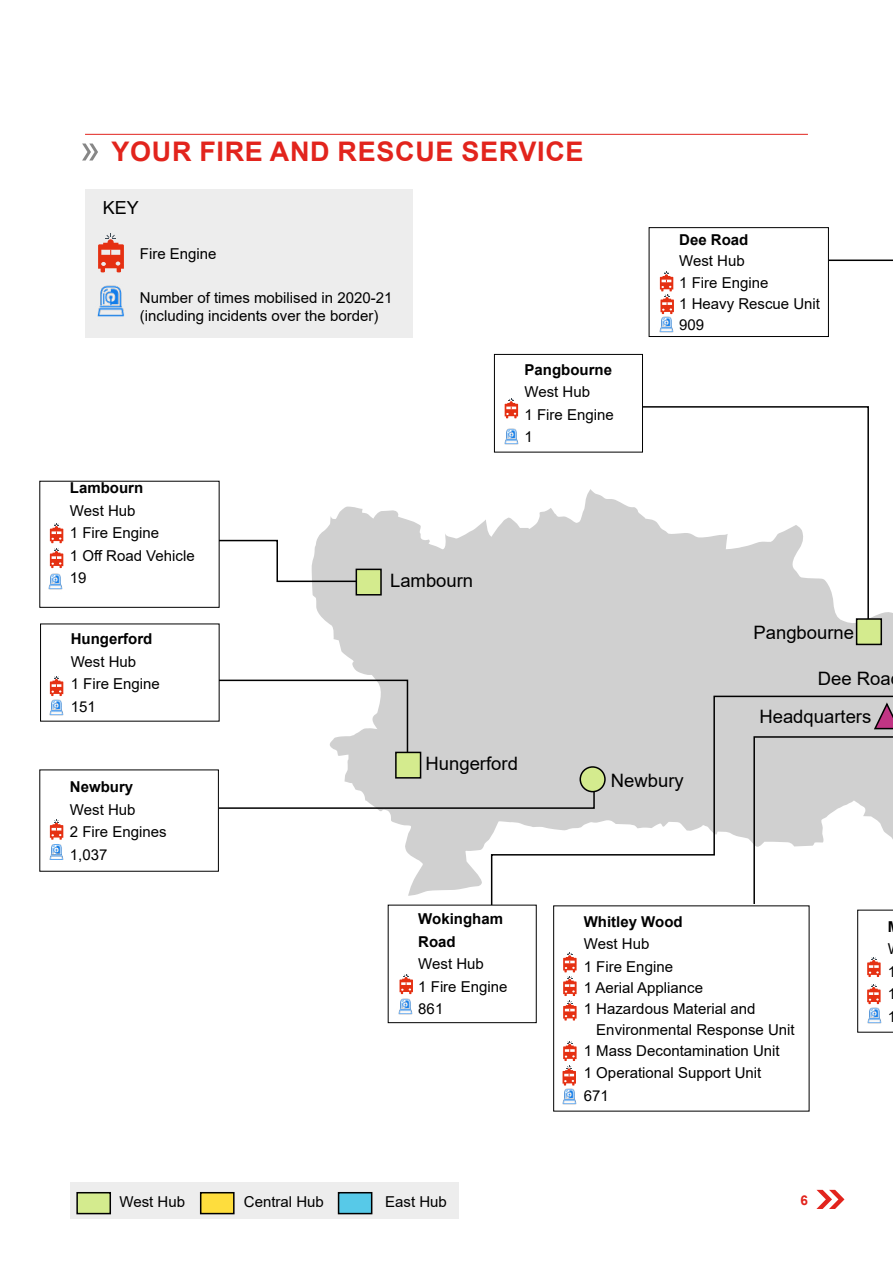
<style>
.page{position:relative;width:893px;height:1263px;background:#fff}
.page>*{position:absolute;margin:0;border:0;box-sizing:border-box;transform-origin:0 0}
.Heading_level_1{font:700 27px "Arial";letter-spacing:.025em;color:#e2241d}
.Bullets{font:18.45px "Arial";color:#000}
.t1{font:18px "Arial";color:#000}
.Copy{font:15px/22.5px "Arial";color:#000}
.Copy-2{font:700 15px/22.5px "Arial";color:#000}
.t2{font:700 13.5px "Arial";color:#e2241d}
.s1{font-weight:700}
</style>
<div class="page">
<svg style="left:816px;top:1190px;width:28px;height:19px"></svg>
<hr style="left:85px;top:134px;width:723px;height:1px;background:#e2241d">
<svg style="left:312px;top:489px;width:581px;height:407px;fill:#d0d0d0"></svg>
<svg style="left:82px;top:143px;width:16px;height:18px"></svg>
<svg style="left:220px;top:539px;width:150px;height:44px"></svg>
<svg style="left:216px;top:679px;width:193px;height:88px"></svg>
<svg style="left:219px;top:778px;width:271px;height:32px"></svg>
<svg style="left:641px;top:406px;width:165px;height:232px"></svg>
<svg style="left:806px;top:259px;width:87px;height:420px"></svg>
<svg style="left:490px;top:695px;width:403px;height:210px"></svg>
<div style="left:580px;top:767px;width:25px;height:25px;background:#d4eb8e;border-radius:50%"></div>
<div style="left:579px;top:766px;width:27px;height:26px;border:2px solid #000;border-radius:50%"></div>
<div style="left:356px;top:569px;width:25px;height:26px;background:#d4eb8e"></div>
<div style="left:356px;top:569px;width:26px;height:26px;border:2px solid #000"></div>
<div style="left:396px;top:752px;width:25px;height:26px;background:#d4eb8e"></div>
<div style="left:395px;top:752px;width:26px;height:26px;border:2px solid #000"></div>
<div style="left:857px;top:619px;width:24px;height:25px;background:#d4eb8e"></div>
<div style="left:856px;top:618px;width:26px;height:27px;border:2px solid #000"></div>
<div style="left:70px;top:1182px;width:388px;height:36px;background:#ededed"></div>
<div style="left:86px;top:189px;width:327px;height:149px;background:#ededed"></div>
<div style="left:494px;top:354px;width:149px;height:98px;border:1px solid #000"></div>
<div style="left:649px;top:228px;width:179px;height:108px;background:#fff"></div>
<div style="left:649px;top:227px;width:180px;height:110px;border:1px solid #000"></div>
<img style="left:97px;top:285px;width:27px;height:32px">
<img style="left:562px;top:1085px;width:15px;height:20px">
<div style="left:339px;top:1193px;width:33px;height:20px;background:#57c9e8"></div>
<div style="left:338px;top:1192px;width:34px;height:22px;border:2px solid #000"></div>
<div style="left:201px;top:1193px;width:33px;height:20px;background:#fedd3d"></div>
<div style="left:200px;top:1192px;width:35px;height:22px;border:2px solid #000"></div>
<div style="left:77px;top:1193px;width:33px;height:20px;background:#d4eb8e"></div>
<div style="left:76px;top:1192px;width:35px;height:22px;border:2px solid #000"></div>
<img style="left:504px;top:428px;width:15px;height:17px">
<img style="left:655px;top:314px;width:23px;height:22px">
<svg style="left:563px;top:952px;width:14px;height:68px"></svg>
<svg style="left:562px;top:1041px;width:15px;height:44px"></svg>
<img style="left:48px;top:573px;width:15px;height:17px">
<div style="left:41px;top:624px;width:178px;height:97px;background:#fff"></div>
<img style="left:49px;top:696px;width:15px;height:20px">
<svg style="left:50px;top:676px;width:13px;height:20px"></svg>
<img style="left:49px;top:844px;width:15px;height:16px">
<svg style="left:50px;top:819px;width:13px;height:21px"></svg>
<svg style="left:50px;top:523px;width:13px;height:45px"></svg>
<svg style="left:98px;top:233px;width:26px;height:39px"></svg>
<svg style="left:505px;top:398px;width:13px;height:20px"></svg>
<div style="left:388px;top:905px;width:149px;height:118px;border:1px solid #000"></div>
<img style="left:398px;top:998px;width:15px;height:17px">
<svg style="left:399px;top:974px;width:14px;height:20px"></svg>
<svg style="left:660px;top:271px;width:14px;height:43px"></svg>
<svg style="left:753px;top:702px;width:140px;height:330px"></svg>
<h1 class="Heading_level_1" style="left:111px;top:132px;width:474px">YOUR FIRE AND RESCUE SERVICE</h1>
<p class="t1" style="left:103px;top:195px;width:38px">KEY</p>
<p class="Copy" style="left:140px;top:242px;width:78px">Fire Engine</p>
<p class="Copy" style="left:140px;top:289px;width:254px;line-height:18px">Number of times mobilised in 2020-21 (including incidents over the border)</p>
<p class="Copy" style="left:525px;top:358px;width:91px"><span class="s1">Pangbourne<br></span>West Hub<br>1 Fire Engine</p>
<p class="Copy" style="left:525px;top:426px;width:10px">1</p>
<p class="Copy-2" style="left:679px;top:228px;width:71px">Dee Road</p>
<p class="Copy" style="left:679px;top:249px;width:67px">West Hub</p>
<p class="Copy" style="left:679px;top:272px;width:91px">1 Fire Engine</p>
<p class="Copy" style="left:679px;top:293px;width:142px">1 Heavy Rescue Unit</p>
<p class="Copy" style="left:679px;top:314px;width:27px">909</p>
<p class="Copy-2" style="left:70px;top:477px;width:75px">Lambourn</p>
<p class="Copy" style="left:70px;top:499px;width:67px">West Hub</p>
<p class="Copy" style="left:70px;top:522px;width:91px">1 Fire Engine</p>
<p class="Copy" style="left:70px;top:544px;width:126px">1 Off Road Vehicle<br>19</p>
<p class="Copy-2" style="left:71px;top:628px;width:83px">Hungerford</p>
<p class="Copy" style="left:71px;top:650px;width:67px">West Hub</p>
<p class="Copy" style="left:71px;top:673px;width:91px">1 Fire Engine<br>151</p>
<p class="Copy-2" style="left:70px;top:776px;width:65px">Newbury</p>
<p class="Copy" style="left:70px;top:798px;width:67px">West Hub</p>
<p class="Copy" style="left:70px;top:821px;width:98px">2 Fire Engines<br>1,037</p>
<p class="Bullets" style="left:390px;top:568px;width:85px">Lambourn</p>
<p class="Bullets" style="left:426px;top:751px;width:94px">Hungerford</p>
<p class="Bullets" style="left:611px;top:768px;width:74px">Newbury</p>
<p class="Bullets" style="left:753px;top:619px;width:102px">Pangbourne</p>
<p class="Bullets" style="left:818px;top:666px;width:74px">Dee Roa</p>
<p class="Bullets" style="left:759px;top:704px;width:113px">Headquarters</p>
<p class="Copy-2" style="left:418px;top:908px;width:86px">Wokingham<br>Road</p>
<p class="Copy" style="left:418px;top:953px;width:67px">West Hub</p>
<p class="Copy" style="left:418px;top:975px;width:91px">1 Fire Engine<br>861</p>
<p class="Copy-2" style="left:584px;top:910px;width:100px">Whitley Wood</p>
<p class="Copy" style="left:584px;top:933px;width:67px">West Hub</p>
<p class="Copy" style="left:584px;top:955px;width:91px">1 Fire Engine</p>
<p class="Copy" style="left:584px;top:976px;width:121px">1 Aerial Appliance</p>
<p class="Copy" style="left:596px;top:998px;width:200px;line-height:21px;text-indent:-13px">1 Hazardous Material and<br>Environmental Response Unit</p>
<p class="Copy" style="left:584px;top:1039px;width:197px">1 Mass Decontamination Unit</p>
<p class="Copy" style="left:584px;top:1062px;width:179px">1 Operational Support Unit<br>671</p>
<p class="Copy" style="left:888px;top:960px;width:10px">1</p>
<p class="Copy" style="left:888px;top:982px;width:10px">1<br>1</p>
<p class="Copy" style="left:119px;top:1190px;width:67px">West Hub</p>
<p class="Copy" style="left:244px;top:1190px;width:82px">Central Hub</p>
<p class="Copy" style="left:385px;top:1190px;width:63px">East Hub</p>
<p class="t2" style="left:800px;top:1190px;width:9px">6</p>
</div>
